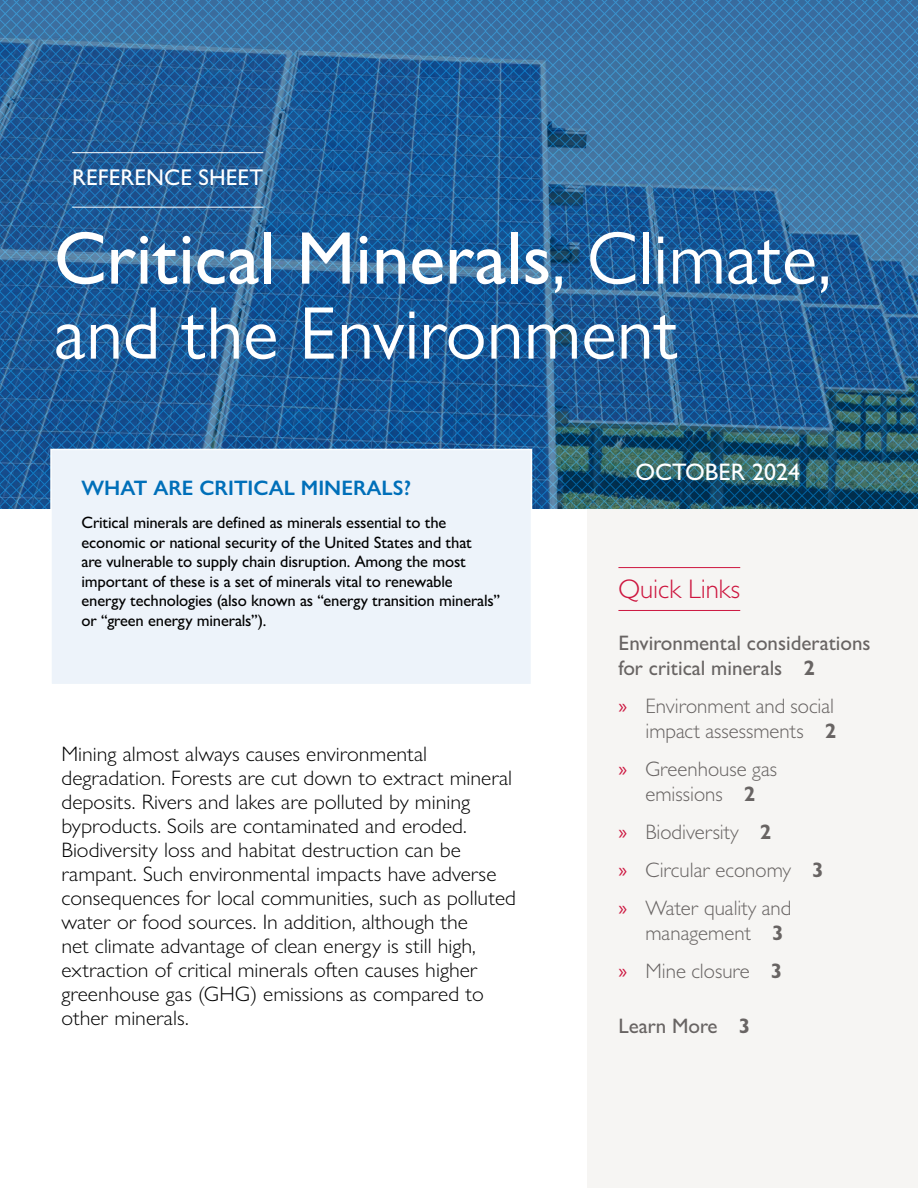
<style>
.page{position:relative;width:918px;height:1188px;background:#fff}
.page>*{position:absolute;margin:0;border:0;box-sizing:border-box;transform-origin:0 0}
.t1{font:75px/75px "Gill Sans Nova";color:#fff}
.t2{font:300 27px "Gill Sans MT Pro";color:#cd163f}
.t3{font:500 24px "Gill Sans MT Pro";color:#fff}
.t4{font:500 22.8px "Gill Sans MT Pro";color:#fff}
.t5{font:300 21px/24px "Gill Sans Nova";color:#000;scale:1.05 1}
.t6{font:300 21px/38px "Gill Sans MT Pro";color:#686463;text-align:right}
.t7{font:500 21px/25.2px "Gill Sans MT Pro";color:#686463}
.t8{font:600 21px "Gill Sans Nova";color:#006fb9}
.t9{font:500 16.5px/19.5px "Gill Sans Nova";letter-spacing:-.01em;color:#000}
.s1{font-weight:500}
.s2{font-weight:700}
.s3{font-family:"Myriad Pro";font-weight:400;color:#cd163f}
</style>
<div class="page">
<svg style="left:0;top:0;width:918px;height:509px;background:#256299"></svg>
<div style="left:51px;top:449px;width:480px;height:236px;background:#edf3fa"></div>
<div style="left:50px;top:449px;width:482px;height:236px;border:2px solid #fff"></div>
<div style="left:587px;top:510px;width:331px;height:678px;background:#f6f5f3"></div>
<hr style="left:618px;top:567px;width:122px;height:1px;background:#cd163f">
<hr style="left:618px;top:610px;width:122px;height:1px;background:#cd163f">
<hr style="left:72px;top:152px;width:191px;height:1px;background:#fff">
<hr style="left:72px;top:207px;width:191px;height:1px;background:#fff">
<p class="t4" style="left:72px;top:164px;width:193px">REFERENCE SHEET</p>
<h1 class="t1" style="left:54px;top:220px;width:779px"><span class="s1">Critical Minerals</span>, Climate, and the Environment</h1>
<p class="t8" style="left:82px;top:475px;width:331px">WHAT ARE CRITICAL MINERALS?</p>
<p class="t9" style="left:82px;top:513px;width:420px">Critical minerals are defined as minerals essential to the economic or national security of the United States and that<br>are vulnerable to supply chain disruption. Among the most important of these is a set of minerals vital to renewable energy technologies (also known as “energy transition minerals” or “green energy minerals”).</p>
<p class="t5" style="left:61px;top:741px;width:434px">Mining almost always causes environmental degradation. Forests are cut down to extract mineral deposits. Rivers and lakes are polluted by mining byproducts. Soils are contaminated and eroded.<br>Biodiversity loss and habitat destruction can be rampant. Such environmental impacts have adverse consequences for local communities, such as polluted water or food sources. In addition, although the<br>net climate advantage of clean energy is still high, extraction of critical minerals often causes higher greenhouse gas (GHG) emissions as compared to other minerals.</p>
<p class="t3" style="left:635px;top:458px;width:166px">OCTOBER 2024</p>
<p class="t2" style="left:618px;top:572px;width:123px">Quick Links</p>
<p class="t7" style="left:618px;top:630px;width:254px">Environmental considerations for critical minerals <span class="s2">2</span></p>
<p class="t6" style="left:618px;top:693px;width:219px;line-height:25.2px"><span class="s3">»</span> Environment and social impact assessments <span class="s2">2</span></p>
<p class="t6" style="left:618px;top:756px;width:160px;line-height:25.2px;text-align:center"><span class="s3">»</span> Greenhouse gas emissions <span class="s2">2</span></p>
<p class="t6" style="left:618px;top:813px;width:207px;text-align:left"><span class="s3">»</span> Biodiversity <span class="s2">2<br></span><span class="s3">»</span> Circular economy <span class="s2">3 </span><span class="s3">»</span> Water quality and</p>
<p class="t6" style="left:618px;top:914px;width:167px">management <span class="s2">3<br></span><span class="s3">»</span> Mine closure <span class="s2">3</span></p>
<p class="t7" style="left:618px;top:1013px;width:133px">Learn More <span class="s2">3</span></p>
</div>
